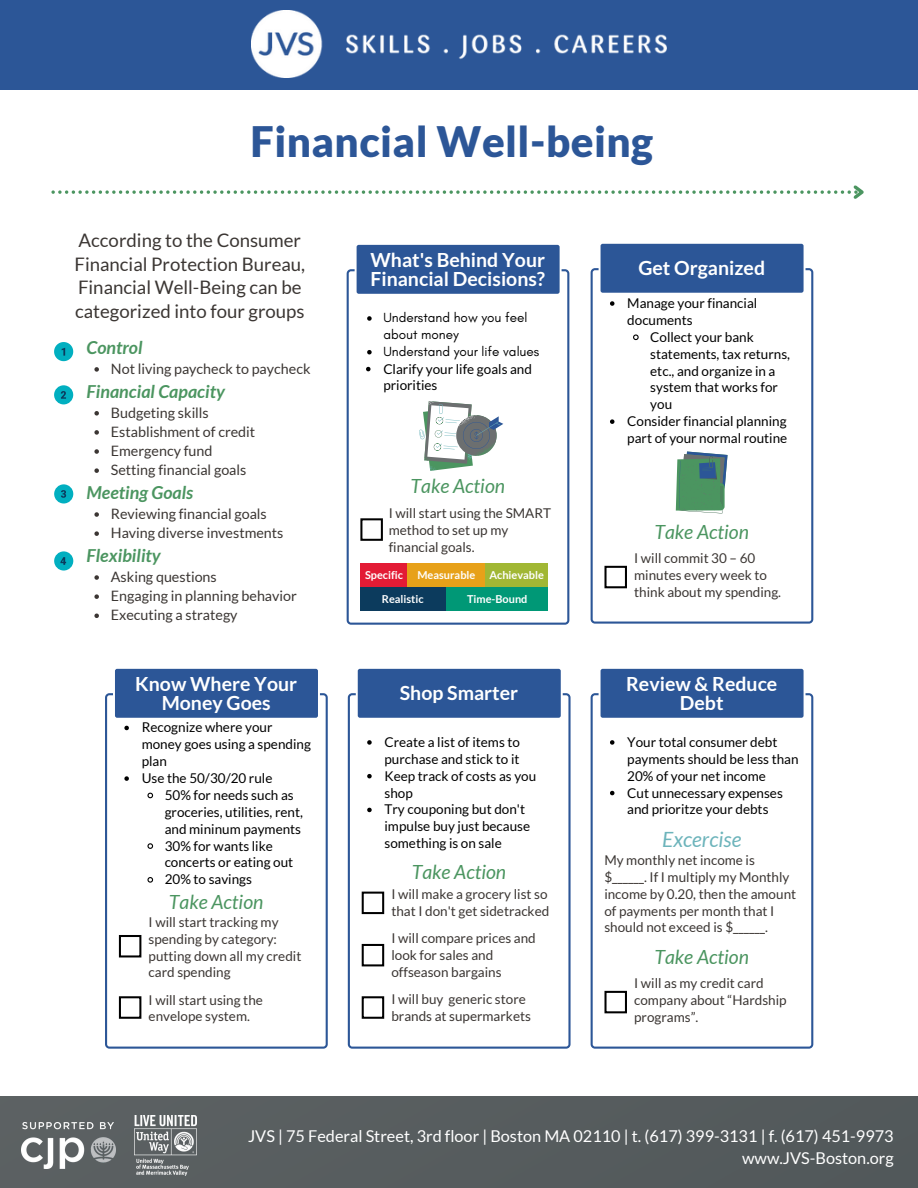
<style>
.page{position:relative;width:918px;height:1188px;background:#fff}
.page>*{position:absolute;margin:0;border:0;box-sizing:border-box;transform-origin:0 0}
.t1{font:900 42px "Lato";letter-spacing:.01em;color:#2c5697}
.t2{font:italic 21px "Lato";color:#6db4bb}
.t3{font:700 19.5px/19.2px "Lato";color:#fff;text-align:center}
.t4{font:italic 19.5px "Lato";color:#4b9560}
.t5{font:18.6px/23.7px "Lato";color:#3b3633}
.t6{font:italic 700 17.85px "Lato";color:#4b9560}
.t7{font:16.35px/22.5px "Lato";color:#fff;text-align:right}
.t8{font:14.25px/19.2px "Lato";color:#3b3633}
.t9{font:13.5px/16.8px "Lato";color:#000}
.t10{font:13.5px/16.8px "Lato";color:#3b3633}
.t11{font:13.5px/16.8px "Glacial Indifference";color:#000}
.t12{font:700 10.95px/23.5px "Lato";color:#fff}
</style>
<div class="page">
<div style="left:0;top:495px;width:918px;height:693px;background:#565c5e"></div>
<div style="left:0;top:89px;width:918px;height:1007px;background:#fff"></div>
<div style="left:0;top:0;width:918px;height:89px;background:#2c5697"></div>
<img style="left:252px;top:10px;width:415px;height:68px">
<svg style="left:591px;top:268px;width:222px;height:356px"></svg>
<svg style="left:599px;top:243px;width:207px;height:52px;background:#3c639f"></svg>
<div style="left:604px;top:566px;width:23px;height:22px;border:2px solid #000"></div>
<svg style="left:676px;top:452px;width:52px;height:61px;background:#5f957b"></svg>
<svg style="left:610px;top:301px;width:4px;height:5px"></svg>
<svg style="left:632px;top:334px;width:8px;height:7px"></svg>
<svg style="left:610px;top:419px;width:4px;height:5px"></svg>
<svg style="left:591px;top:693px;width:222px;height:356px"></svg>
<svg style="left:599px;top:668px;width:207px;height:52px;background:#3c639f"></svg>
<div style="left:604px;top:991px;width:23px;height:22px;border:2px solid #000"></div>
<svg style="left:610px;top:740px;width:4px;height:5px"></svg>
<svg style="left:610px;top:791px;width:4px;height:4px"></svg>
<svg style="left:348px;top:693px;width:223px;height:356px"></svg>
<svg style="left:356px;top:668px;width:207px;height:52px;background:#3c639f"></svg>
<div style="left:362px;top:892px;width:22px;height:22px;border:2px solid #000"></div>
<div style="left:362px;top:944px;width:22px;height:22px;border:2px solid #000"></div>
<div style="left:362px;top:996px;width:22px;height:23px;border:2px solid #000"></div>
<svg style="left:367px;top:740px;width:5px;height:5px"></svg>
<svg style="left:367px;top:774px;width:5px;height:4px"></svg>
<svg style="left:367px;top:808px;width:5px;height:4px"></svg>
<svg style="left:105px;top:693px;width:223px;height:356px"></svg>
<svg style="left:113px;top:668px;width:207px;height:52px;background:#3c639f"></svg>
<div style="left:119px;top:996px;width:22px;height:23px;border:2px solid #000"></div>
<div style="left:119px;top:935px;width:22px;height:22px;border:2px solid #000"></div>
<svg style="left:124px;top:726px;width:5px;height:4px"></svg>
<svg style="left:124px;top:776px;width:5px;height:5px"></svg>
<svg style="left:147px;top:792px;width:7px;height:7px"></svg>
<svg style="left:147px;top:842px;width:7px;height:8px"></svg>
<svg style="left:147px;top:876px;width:7px;height:8px"></svg>
<svg style="left:347px;top:269px;width:222px;height:356px"></svg>
<svg style="left:355px;top:244px;width:207px;height:52px;background:#3c639f"></svg>
<div style="left:360px;top:518px;width:23px;height:23px;border:2px solid #000"></div>
<div style="left:361px;top:564px;width:47px;height:23px;background:#e31b35"></div>
<div style="left:408px;top:564px;width:77px;height:23px;background:#e7a119"></div>
<div style="left:361px;top:587px;width:85px;height:24px;background:#0c3b5d"></div>
<div style="left:485px;top:564px;width:63px;height:23px;background:#a1b734"></div>
<div style="left:446px;top:587px;width:102px;height:24px;background:#009876"></div>
<svg style="left:419px;top:401px;width:84px;height:70px"></svg>
<svg style="left:367px;top:316px;width:5px;height:5px"></svg>
<svg style="left:367px;top:350px;width:5px;height:4px"></svg>
<svg style="left:366px;top:367px;width:5px;height:4px"></svg>
<div style="left:54px;top:385px;width:19px;height:19px;background:#01afc0;border-radius:50%"></div>
<svg style="left:61px;top:391px;width:5px;height:8px"></svg>
<div style="left:54px;top:484px;width:19px;height:19px;background:#01afc0;border-radius:50%"></div>
<svg style="left:61px;top:490px;width:5px;height:8px"></svg>
<div style="left:54px;top:551px;width:19px;height:20px;background:#01afc0;border-radius:50%"></div>
<svg style="left:60px;top:557px;width:6px;height:8px"></svg>
<svg style="left:54px;top:342px;width:19px;height:19px"></svg>
<svg style="left:94px;top:367px;width:5px;height:5px"></svg>
<svg style="left:94px;top:411px;width:5px;height:5px"></svg>
<svg style="left:94px;top:430px;width:5px;height:5px"></svg>
<svg style="left:94px;top:449px;width:5px;height:5px"></svg>
<svg style="left:94px;top:468px;width:5px;height:5px"></svg>
<svg style="left:94px;top:512px;width:5px;height:5px"></svg>
<svg style="left:94px;top:531px;width:5px;height:5px"></svg>
<svg style="left:94px;top:575px;width:5px;height:5px"></svg>
<svg style="left:94px;top:594px;width:5px;height:5px"></svg>
<svg style="left:94px;top:614px;width:5px;height:4px"></svg>
<svg style="left:51px;top:185px;width:813px;height:14px"></svg>
<img style="left:22px;top:1122px;width:93px;height:46px">
<img style="left:134px;top:1115px;width:62px;height:60px">
<h1 class="t1" style="left:251px;top:115px;width:404px">Financial Well-being</h1>
<h3 class="t5" style="left:75px;top:228px;width:232px">According to the Consumer<br>Financial Protection Bureau,<br>Financial Well-Being can be categorized into four groups</h3>
<h3 class="t6" style="left:87px;top:336px;width:57px">Control</h3>
<h3 class="t6" style="left:87px;top:380px;width:140px">Financial Capacity</h3>
<p class="t8" style="left:111px;top:359px;width:201px">Not living paycheck to paycheck</p>
<p class="t8" style="left:111px;top:403px;width:146px">Budgeting skills<br>Establishment of credit<br>Emergency fund<br>Setting financial goals</p>
<p class="t8" style="left:111px;top:504px;width:174px">Reviewing financial goals<br>Having diverse investments</p>
<p class="t8" style="left:111px;top:567px;width:188px">Asking questions<br>Engaging in planning behavior<br>Executing a strategy</p>
<h3 class="t6" style="left:87px;top:481px;width:108px">Meeting Goals</h3>
<h3 class="t6" style="left:87px;top:544px;width:76px">Flexibility</h3>
<h3 class="t3" style="left:135px;top:674px;width:163px">Know Where Your<br>Money Goes</h3>
<p class="t9" style="left:142px;top:719px;width:171px">Recognize where your money goes using a spending plan<br>Use the 50/30/20 rule</p>
<p class="t9" style="left:165px;top:786px;width:140px">50% for needs such as groceries, utilities, rent, and mininum payments<br>30% for wants like concerts or eating out<br>20% to savings</p>
<h3 class="t4" style="left:169px;top:890px;width:96px">Take Action</h3>
<p class="t10" style="left:149px;top:913px;width:154px">I will start tracking my spending by category: putting down all my credit card spending</p>
<p class="t10" style="left:149px;top:991px;width:116px">I will start using the envelope system.</p>
<h3 class="t3" style="left:370px;top:250px;width:176px;text-align:left">What's Behind Your<br>Financial Decisions?</h3>
<p class="t11" style="left:383px;top:309px;width:157px">Understand how you feel about money<br>Understand your life values</p>
<p class="t9" style="left:383px;top:360px;width:150px">Clarify your life goals and priorities</p>
<h3 class="t4" style="left:411px;top:474px;width:96px">Take Action</h3>
<p class="t10" style="left:389px;top:505px;width:164px">I will start using the SMART method to set up my financial goals.</p>
<p class="t12" style="left:382px;top:563px;width:95px;text-indent:36px">Measurable<br>Realistic</p>
<p class="t12" style="left:467px;top:563px;width:78px;text-indent:22px">Achievable<br>Time-Bound</p>
<p class="t12" style="left:365px;top:563px;width:40px">Specific</p>
<h3 class="t3" style="left:400px;top:683px;width:120px">Shop Smarter</h3>
<p class="t9" style="left:385px;top:733px;width:153px">Create a list of items to purchase and stick to it<br>Keep track of costs as you shop<br>Try couponing but don't impulse buy just because something is on sale</p>
<p class="t10" style="left:391px;top:886px;width:159px">I will make a grocery list so that I don't get sidetracked</p>
<p class="t10" style="left:391px;top:930px;width:146px">I will compare prices and look for sales and offseason bargains</p>
<p class="t10" style="left:391px;top:990px;width:141px">I will buy generic store brands at supermarkets</p>
<h3 class="t4" style="left:412px;top:860px;width:96px">Take Action</h3>
<h3 class="t3" style="left:638px;top:258px;width:128px">Get Organized</h3>
<p class="t9" style="left:627px;top:294px;width:132px">Manage your financial documents</p>
<p class="t9" style="left:650px;top:328px;width:105px">Collect your bank</p>
<p class="t9" style="left:650px;top:345px;width:141px">statements, tax returns,</p>
<p class="t9" style="left:650px;top:362px;width:127px">etc., and organize in a</p>
<p class="t9" style="left:650px;top:379px;width:129px">system that works for</p>
<p class="t9" style="left:650px;top:396px;width:23px">you</p>
<p class="t9" style="left:627px;top:413px;width:161px">Consider financial planning</p>
<p class="t9" style="left:627px;top:429px;width:161px">part of your normal routine</p>
<h3 class="t4" style="left:655px;top:520px;width:96px">Take Action</h3>
<p class="t10" style="left:634px;top:549px;width:148px">I will commit 30 – 60 minutes every week to think about my spending.</p>
<h3 class="t3" style="left:626px;top:674px;width:153px">Review &amp; Reduce<br>Debt</h3>
<p class="t9" style="left:627px;top:733px;width:173px">Your total consumer debt payments should be less than<br>20% of your net income<br>Cut unnecessary expenses and prioritze your debts</p>
<h2 class="t2" style="left:662px;top:827px;width:81px">Excercise</h2>
<p class="t10" style="left:604px;top:851px;width:193px">My monthly net income is $______. If I multiply my Monthly income by 0.20, then the amount of payments per month that I should not exceed is $______.</p>
<h3 class="t4" style="left:655px;top:945px;width:96px">Take Action</h3>
<p class="t10" style="left:634px;top:974px;width:154px">I will as my credit card company about “Hardship programs”.</p>
<p class="t7" style="left:248px;top:1124px;width:647px">JVS | 75 Federal Street, 3rd floor | Boston MA 02110 | t. (617) 399-3131 | f. (617) 451-9973 www.JVS-Boston.org</p>
</div>
